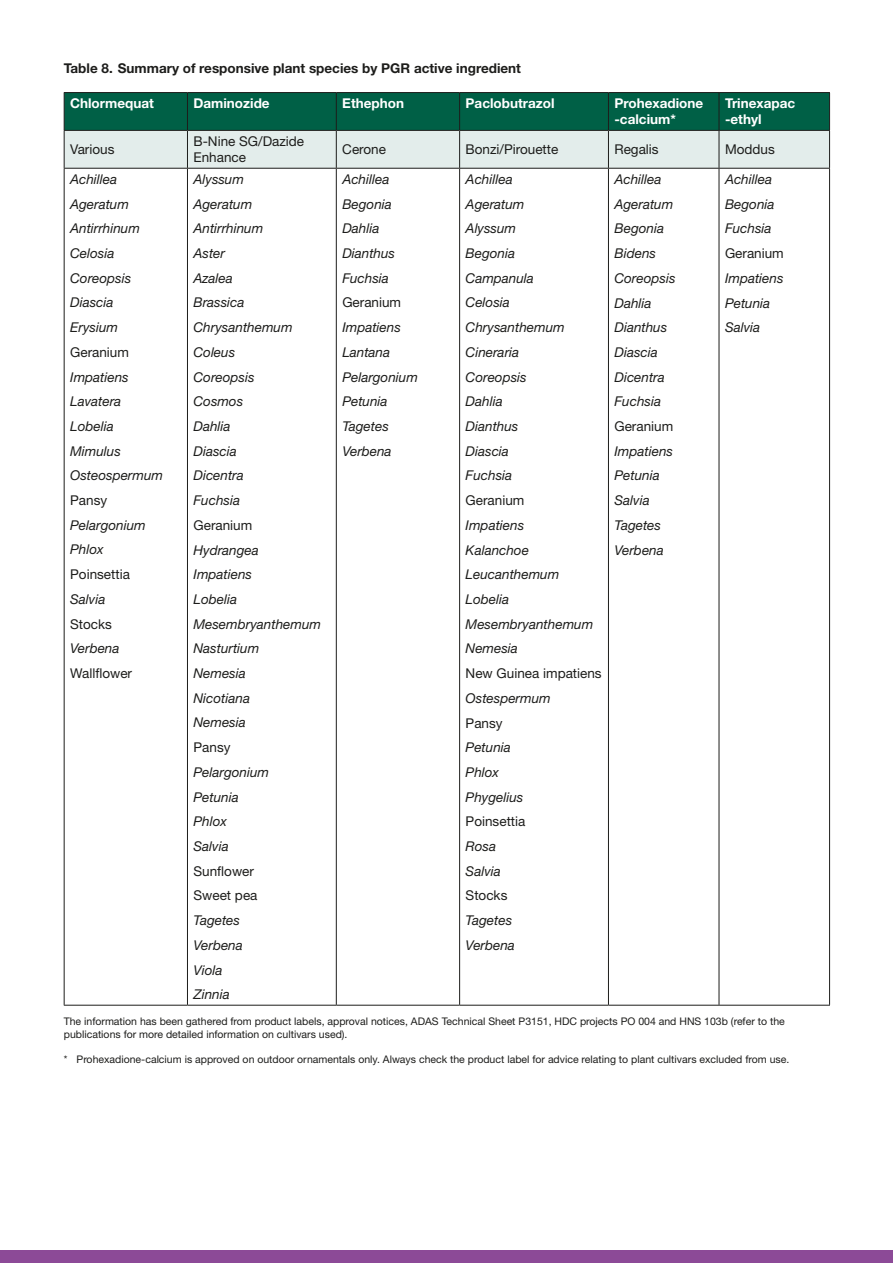
<style>
.page{position:relative;width:893px;height:1263px;background:#fff}
.page>*{position:absolute;margin:0;border:0;box-sizing:border-box;transform-origin:0 0}
.t1{font:italic 13.5px/24.8px "Helvetica Neue LT Std";color:#1d1d1b}
.t2{font:13.5px/16.2px "Helvetica Neue LT Std";color:#1d1d1b}
.t3{font:700 13.5px/16.2px "Helvetica Neue LT Std";color:#fff}
.t4{font:700 13.5px "Helvetica Neue LT Std";color:#1d1d1b}
.t5{font:10.5px/12.6px "Helvetica Neue LT Std";color:#1d1d1b}
</style>
<div class="page">
<div style="left:0;top:1250px;width:893px;height:13px;background:#8c4a97"></div>
<svg style="left:65px;top:93px;width:764px;height:75px;background:#70a597"></svg>
<hr style="left:64px;top:92px;width:123px;height:1px;background:#1d1d1b">
<hr style="left:64px;top:93px;width:1px;height:37px;background:#1d1d1b">
<hr style="left:187px;top:92px;width:149px;height:1px;background:#1d1d1b">
<hr style="left:187px;top:93px;width:1px;height:37px;background:#1d1d1b">
<hr style="left:336px;top:92px;width:124px;height:1px;background:#1d1d1b">
<hr style="left:336px;top:93px;width:1px;height:37px;background:#1d1d1b">
<hr style="left:460px;top:92px;width:148px;height:1px;background:#1d1d1b">
<hr style="left:459px;top:93px;width:1px;height:37px;background:#1d1d1b">
<hr style="left:608px;top:92px;width:111px;height:1px;background:#1d1d1b">
<hr style="left:608px;top:93px;width:1px;height:37px;background:#1d1d1b">
<hr style="left:719px;top:92px;width:111px;height:1px;background:#1d1d1b">
<hr style="left:719px;top:93px;width:1px;height:37px;background:#1d1d1b">
<hr style="left:829px;top:93px;width:1px;height:37px;background:#1d1d1b">
<hr style="left:64px;top:130px;width:123px;height:1px;background:#1d1d1b">
<hr style="left:64px;top:131px;width:1px;height:37px;background:#1d1d1b">
<hr style="left:187px;top:130px;width:149px;height:1px;background:#1d1d1b">
<hr style="left:187px;top:131px;width:1px;height:37px;background:#1d1d1b">
<hr style="left:336px;top:130px;width:124px;height:1px;background:#1d1d1b">
<hr style="left:336px;top:131px;width:1px;height:37px;background:#1d1d1b">
<hr style="left:460px;top:130px;width:148px;height:1px;background:#1d1d1b">
<hr style="left:459px;top:131px;width:1px;height:37px;background:#1d1d1b">
<hr style="left:608px;top:130px;width:111px;height:1px;background:#1d1d1b">
<hr style="left:608px;top:131px;width:1px;height:37px;background:#1d1d1b">
<hr style="left:719px;top:130px;width:111px;height:1px;background:#1d1d1b">
<hr style="left:719px;top:131px;width:1px;height:37px;background:#1d1d1b">
<hr style="left:829px;top:131px;width:1px;height:37px;background:#1d1d1b">
<hr style="left:64px;top:168px;width:123px;height:1px;background:#1d1d1b">
<hr style="left:64px;top:169px;width:1px;height:836px;background:#1d1d1b">
<hr style="left:187px;top:168px;width:149px;height:1px;background:#1d1d1b">
<hr style="left:187px;top:169px;width:1px;height:836px;background:#1d1d1b">
<hr style="left:336px;top:168px;width:124px;height:1px;background:#1d1d1b">
<hr style="left:336px;top:169px;width:1px;height:836px;background:#1d1d1b">
<hr style="left:460px;top:168px;width:148px;height:1px;background:#1d1d1b">
<hr style="left:459px;top:169px;width:1px;height:836px;background:#1d1d1b">
<hr style="left:608px;top:168px;width:111px;height:1px;background:#1d1d1b">
<hr style="left:608px;top:169px;width:1px;height:836px;background:#1d1d1b">
<hr style="left:719px;top:168px;width:111px;height:1px;background:#1d1d1b">
<hr style="left:719px;top:169px;width:1px;height:836px;background:#1d1d1b">
<hr style="left:829px;top:169px;width:1px;height:836px;background:#1d1d1b">
<hr style="left:64px;top:1005px;width:123px;height:1px;background:#1d1d1b">
<hr style="left:187px;top:1005px;width:149px;height:1px;background:#1d1d1b">
<hr style="left:336px;top:1005px;width:124px;height:1px;background:#1d1d1b">
<hr style="left:460px;top:1005px;width:148px;height:1px;background:#1d1d1b">
<hr style="left:608px;top:1005px;width:111px;height:1px;background:#1d1d1b">
<hr style="left:719px;top:1005px;width:111px;height:1px;background:#1d1d1b">
<p class="t4" style="left:64px;top:60px;width:459px">Table 8. Summary of responsive plant species by PGR active ingredient</p>
<p class="t3" style="left:70px;top:95px;width:85px">Chlormequat</p>
<p class="t3" style="left:193px;top:95px;width:78px">Daminozide</p>
<p class="t3" style="left:342px;top:95px;width:63px">Ethephon</p>
<p class="t3" style="left:466px;top:95px;width:90px">Paclobutrazol</p>
<p class="t3" style="left:614px;top:95px;width:90px">Prohexadione -calcium*</p>
<p class="t3" style="left:725px;top:95px;width:72px">Trinexapac -ethyl</p>
<p class="t2" style="left:70px;top:141px;width:46px">Various</p>
<p class="t2" style="left:193px;top:133px;width:112px">B-Nine SG/Dazide<br>Enhance</p>
<p class="t2" style="left:342px;top:141px;width:45px">Cerone</p>
<p class="t2" style="left:466px;top:141px;width:94px">Bonzi/Pirouette</p>
<p class="t2" style="left:614px;top:141px;width:46px">Regalis</p>
<p class="t2" style="left:725px;top:141px;width:51px">Moddus</p>
<p class="t1" style="left:70px;top:166px;width:71px">Achillea<br>Ageratum<br>Antirrhinum<br>Celosia<br>Coreopsis<br>Diascia<br>Erysium</p>
<p class="t2" style="left:70px;top:344px;width:60px">Geranium</p>
<p class="t1" style="left:70px;top:364px;width:94px">Impatiens<br>Lavatera<br>Lobelia<br>Mimulus<br>Osteospermum</p>
<p class="t2" style="left:70px;top:492px;width:39px">Pansy</p>
<p class="t1" style="left:70px;top:512px;width:77px">Pelargonium<br>Phlox</p>
<p class="t2" style="left:70px;top:566px;width:61px">Poinsettia</p>
<p class="t1" style="left:70px;top:586px;width:37px">Salvia</p>
<p class="t2" style="left:70px;top:615px;width:43px">Stocks</p>
<p class="t1" style="left:70px;top:636px;width:51px">Verbena</p>
<p class="t2" style="left:70px;top:665px;width:63px">Wallflower</p>
<p class="t1" style="left:193px;top:166px;width:101px">Alyssum<br>Ageratum<br>Antirrhinum<br>Aster<br>Azalea<br>Brassica<br>Chrysanthemum<br>Coleus<br>Coreopsis<br>Cosmos<br>Dahlia<br>Diascia<br>Dicentra<br>Fuchsia</p>
<p class="t2" style="left:193px;top:517px;width:60px">Geranium</p>
<p class="t1" style="left:193px;top:537px;width:129px">Hydrangea<br>Impatiens<br>Lobelia<br>Mesembryanthemum<br>Nasturtium<br>Nemesia<br>Nicotiana<br>Nemesia</p>
<p class="t2" style="left:193px;top:739px;width:39px">Pansy</p>
<p class="t1" style="left:193px;top:759px;width:77px">Pelargonium<br>Petunia<br>Phlox<br>Salvia</p>
<p class="t2" style="left:193px;top:858px;width:65px;line-height:24.8px">Sunflower<br>Sweet pea</p>
<p class="t1" style="left:193px;top:908px;width:51px">Tagetes<br>Verbena<br>Viola<br>Zinnia</p>
<p class="t1" style="left:342px;top:167px;width:54px">Achillea<br>Begonia<br>Dahlia<br>Dianthus<br>Fuchsia</p>
<p class="t2" style="left:342px;top:294px;width:60px">Geranium</p>
<p class="t1" style="left:342px;top:315px;width:77px">Impatiens<br>Lantana<br>Pelargonium<br>Petunia<br>Tagetes<br>Verbena</p>
<p class="t1" style="left:466px;top:167px;width:101px">Achillea<br>Ageratum<br>Alyssum<br>Begonia<br>Campanula<br>Celosia<br>Chrysanthemum<br>Cineraria<br>Coreopsis<br>Dahlia<br>Dianthus<br>Diascia<br>Fuchsia</p>
<p class="t2" style="left:466px;top:492px;width:60px">Geranium</p>
<p class="t1" style="left:466px;top:512px;width:129px">Impatiens<br>Kalanchoe<br>Leucanthemum<br>Lobelia<br>Mesembryanthemum<br>Nemesia</p>
<p class="t2" style="left:466px;top:665px;width:138px">New Guinea impatiens</p>
<p class="t1" style="left:466px;top:685px;width:87px">Ostespermum</p>
<p class="t2" style="left:466px;top:714px;width:39px">Pansy</p>
<p class="t1" style="left:466px;top:735px;width:59px">Petunia<br>Phlox<br>Phygelius</p>
<p class="t2" style="left:466px;top:813px;width:61px">Poinsettia</p>
<p class="t1" style="left:466px;top:834px;width:37px">Rosa<br>Salvia</p>
<p class="t2" style="left:466px;top:887px;width:43px">Stocks</p>
<p class="t1" style="left:466px;top:908px;width:51px">Tagetes<br>Verbena</p>
<p class="t1" style="left:614px;top:167px;width:63px">Achillea<br>Ageratum<br>Begonia<br>Bidens<br>Coreopsis<br>Dahlia<br>Dianthus<br>Diascia<br>Dicentra<br>Fuchsia</p>
<p class="t2" style="left:614px;top:418px;width:60px">Geranium</p>
<p class="t1" style="left:614px;top:438px;width:60px">Impatiens<br>Petunia<br>Salvia<br>Tagetes<br>Verbena</p>
<p class="t1" style="left:725px;top:167px;width:51px">Achillea<br>Begonia<br>Fuchsia</p>
<p class="t2" style="left:725px;top:245px;width:60px">Geranium</p>
<p class="t1" style="left:725px;top:265px;width:60px">Impatiens<br>Petunia<br>Salvia</p>
<p class="t5" style="left:64px;top:1015px;width:722px">The information has been gathered from product labels, approval notices, ADAS Technical Sheet P3151, HDC projects PO 004 and HNS 103b (refer to the publications for more detailed information on cultivars used).</p>
<p class="t5" style="left:64px;top:1053px;width:727px">* Prohexadione-calcium is approved on outdoor ornamentals only. Always check the product label for advice relating to plant cultivars excluded from use.</p>
</div>
